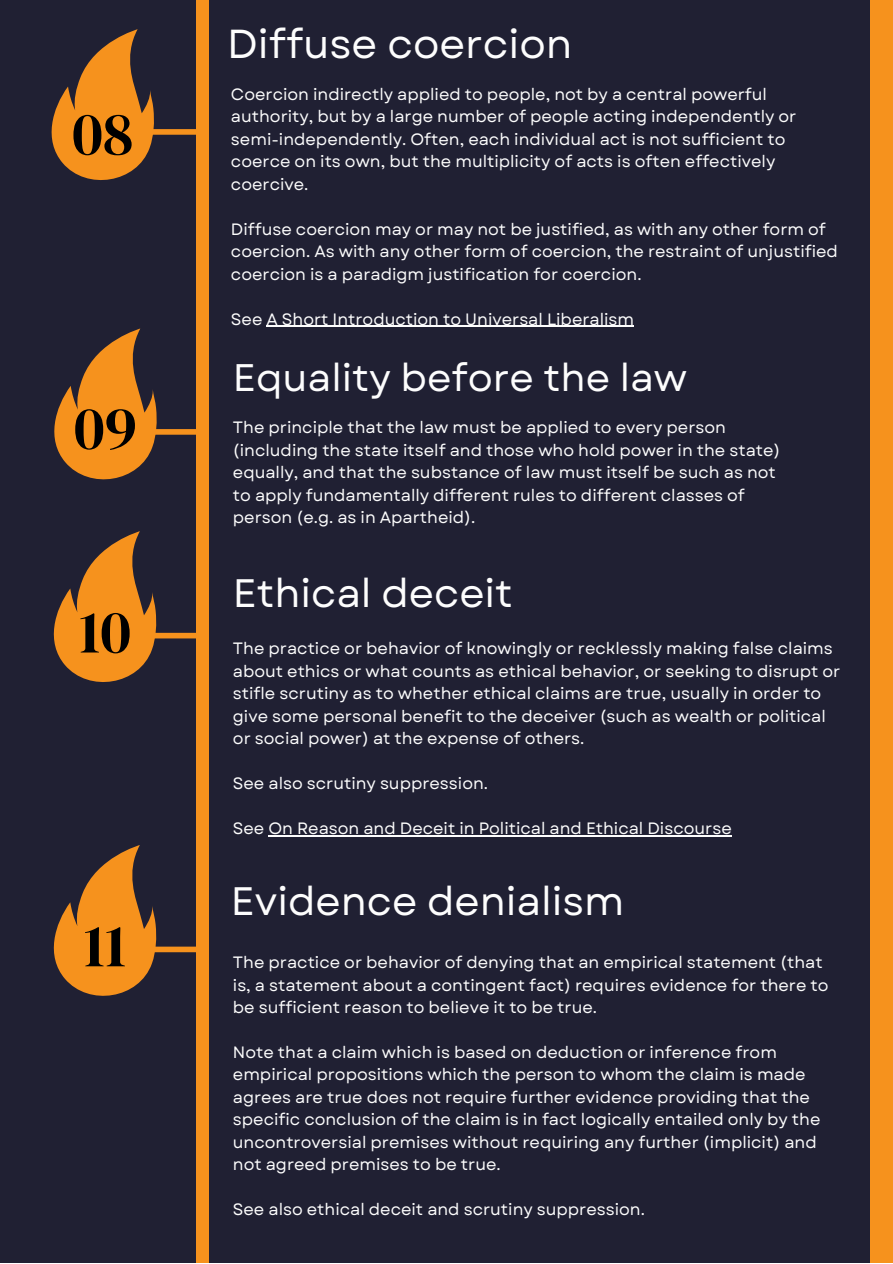
<style>
.page{position:relative;width:893px;height:1264px;background:#fff}
.page>*{position:absolute;margin:0;border:0;box-sizing:border-box;transform-origin:0 0}
.t1{font:60.9px "DM Serif Display";color:#000}
.t2{font:40.5px "Garet";color:#fdfdfd}
.t3{font:39.6px "Garet";color:#fdfdfd}
.t4{font:38.4px "Garet";color:#fdfdfd}
.t5{font:16.35px/22.5px "Garet";color:#fdfdfd}
</style>
<div class="page">
<div style="left:0;top:0;width:892px;height:1262px;background:#202033"></div>
<div style="left:869px;top:0;width:23px;height:1262px;background:#f6921d"></div>
<div style="left:196px;top:0;width:13px;height:1262px;background:#f6921d"></div>
<div style="left:144px;top:429px;width:53px;height:5px;background:#f6921d"></div>
<div style="left:143px;top:633px;width:53px;height:5px;background:#f6921d"></div>
<div style="left:146px;top:129px;width:53px;height:6px;background:#f6921d"></div>
<svg style="left:51px;top:29px;width:104px;height:151px"></svg>
<svg style="left:54px;top:328px;width:103px;height:152px"></svg>
<svg style="left:53px;top:531px;width:104px;height:151px"></svg>
<hr style="left:266px;top:326px;width:368px;height:1px;background:#fdfdfd">
<hr style="left:268px;top:835px;width:463px;height:1px;background:#fdfdfd">
<div style="left:146px;top:946px;width:53px;height:6px;background:#f6921d"></div>
<svg style="left:53px;top:845px;width:104px;height:151px"></svg>
<p class="t1" style="left:72px;top:91px;width:63px">08</p>
<p class="t1" style="left:74px;top:385px;width:64px">09</p>
<p class="t1" style="left:79px;top:589px;width:53px">10</p>
<p class="t1" style="left:84px;top:903px;width:44px">11</p>
<p class="t2" style="left:227px;top:14px;width:347px">Diffuse coercion</p>
<p class="t5" style="left:231px;top:83px;width:567px">Coercion indirectly applied to people, not by a central powerful authority, but by a large number of people acting independently or semi-independently. Often, each individual act is not sufficient to coerce on its own, but the multiplicity of acts is often effectively coercive.</p>
<p class="t5" style="left:231px;top:218px;width:608px">Diffuse coercion may or may not be justified, as with any other form of coercion. As with any other form of coercion, the restraint of unjustified coercion is a paradigm justification for coercion.</p>
<p class="t5" style="left:231px;top:308px;width:404px">See A Short Introduction to Universal Liberalism</p>
<p class="t4" style="left:233px;top:349px;width:455px">Equality before the law</p>
<p class="t5" style="left:233px;top:416px;width:549px">The principle that the law must be applied to every person (including the state itself and those who hold power in the state) equally, and that the substance of law must itself be such as not to apply fundamentally different rules to different classes of person (e.g. as in Apartheid).</p>
<p class="t3" style="left:233px;top:565px;width:281px">Ethical deceit</p>
<p class="t5" style="left:233px;top:637px;width:609px">The practice or behavior of knowingly or recklessly making false claims about ethics or what counts as ethical behavior, or seeking to disrupt or stifle scrutiny as to whether ethical claims are true, usually in order to give some personal benefit to the deceiver (such as wealth or political or social power) at the expense of others.</p>
<p class="t5" style="left:233px;top:772px;width:256px">See also scrutiny suppression.</p>
<p class="t5" style="left:233px;top:817px;width:500px">See On Reason and Deceit in Political and Ethical Discourse</p>
<p class="t3" style="left:231px;top:872px;width:395px">Evidence denialism</p>
<p class="t5" style="left:233px;top:951px;width:597px">The practice or behavior of denying that an empirical statement (that is, a statement about a contingent fact) requires evidence for there to be sufficient reason to believe it to be true.</p>
<p class="t5" style="left:233px;top:1041px;width:589px">Note that a claim which is based on deduction or inference from empirical propositions which the person to whom the claim is made agrees are true does not require further evidence providing that the specific conclusion of the claim is in fact logically entailed only by the uncontroversial premises without requiring any further (implicit) and not agreed premises to be true.</p>
<p class="t5" style="left:233px;top:1198px;width:413px">See also ethical deceit and scrutiny suppression.</p>
</div>
